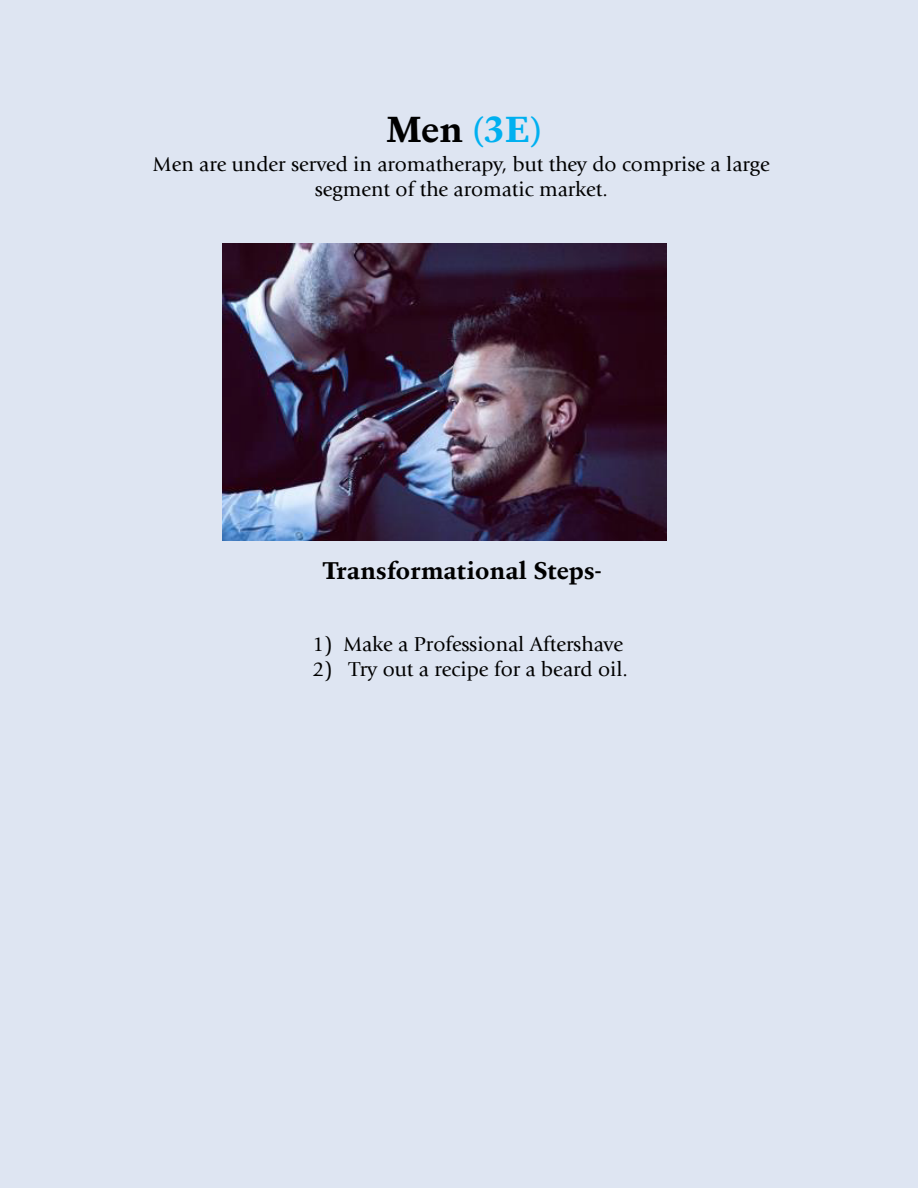
<style>
.page{position:relative;width:918px;height:1188px;background:#dee5f2}
.page>*{position:absolute;margin:0;border:0;box-sizing:border-box;transform-origin:0 0}
.t1{font:700 36px "PS Fournier Std Petit";color:#00b0f0}
.t2{font:700 24px "PS Fournier Std Petit";color:#000}
.t3{font:21px/25.5px "Giovanni Std";color:#000;text-align:center}
.s1{color:#000}
</style>
<div class="page">
<img style="left:222px;top:243px;width:445px;height:297px">
<h1 class="t1" style="left:386px;top:107px;width:157px"><span class="s1">Men</span> (3E)</h1>
<p class="t3" style="left:153px;top:151px;width:618px">Men are under served in aromatherapy, but they do comprise a large segment of the aromatic market.</p>
<p class="t2" style="left:322px;top:556px;width:280px">Transformational Steps-</p>
<p class="t3" style="left:313px;top:632px;width:312px">1) Make a Professional Aftershave</p>
<p class="t3" style="left:313px;top:657px;width:317px">2) Try out a recipe for a beard oil.</p>
</div>
